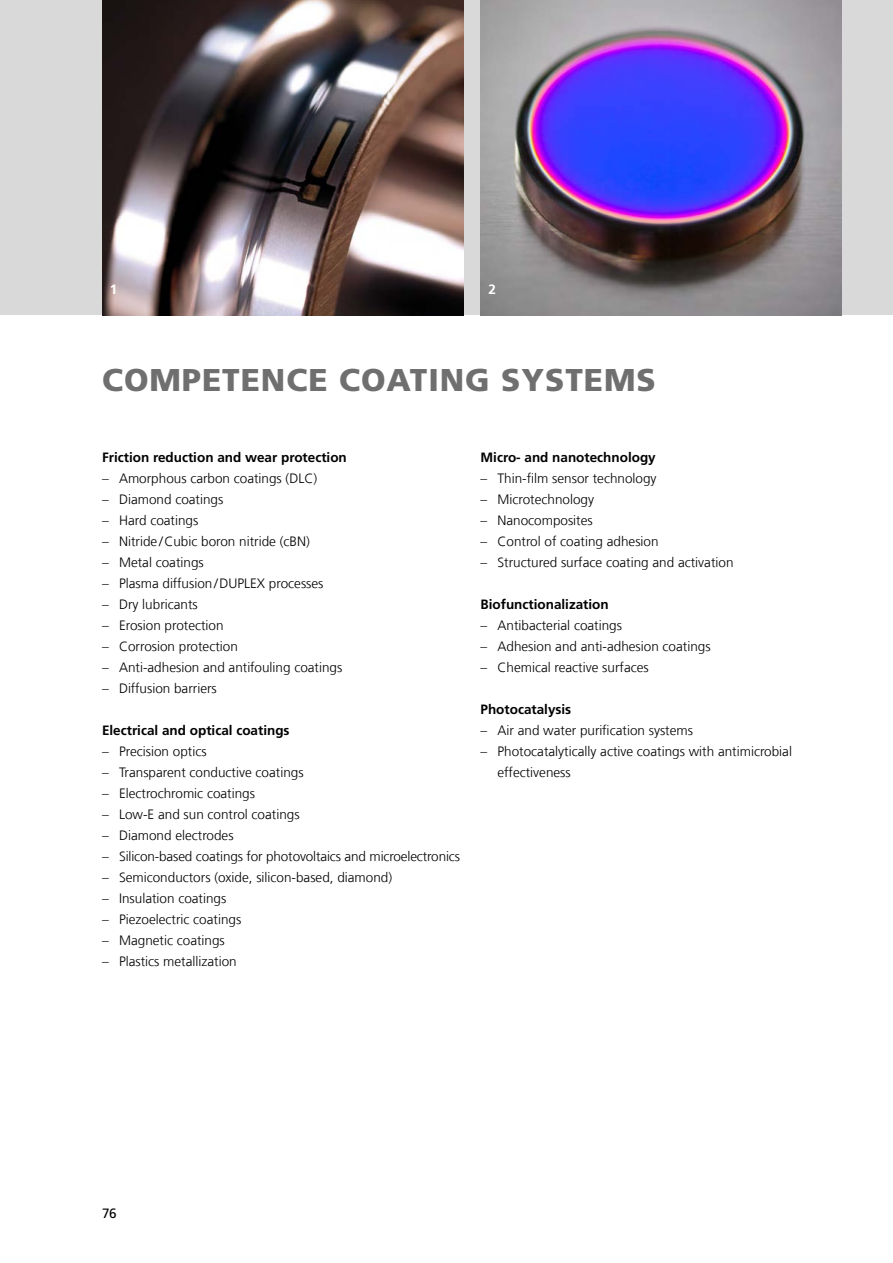
<style>
.page{position:relative;width:893px;height:1263px;background:#fff}
.page>*{position:absolute;margin:0;border:0;box-sizing:border-box;transform-origin:0 0}
.t1{font:900 31.5px "Frutiger LT Com";letter-spacing:.03em;color:#706f6f}
.t2{font:300 13.5px/21px "Frutiger LT Com";color:#000}
.t3{font:700 13.5px "Frutiger LT Com";color:#000}
.t4{font:13.5px "Frutiger LT Com";color:#000}
.t5{font:700 13.5px "Frutiger LT Com";color:#fff}
</style>
<div class="page">
<div style="left:0;top:0;width:893px;height:315px;background:#d9d9d9"></div>
<img style="left:102px;top:0;width:361px;height:315px">
<img style="left:480px;top:0;width:362px;height:315px">
<p class="t5" style="left:110px;top:281px;width:9px">1</p>
<p class="t5" style="left:488px;top:281px;width:9px">2</p>
<p class="t1" style="left:102px;top:361px;width:555px">COMPETENCE COATING SYSTEMS</p>
<p class="t3" style="left:102px;top:449px;width:246px">Friction reduction and wear protection</p>
<p class="t2" style="left:102px;top:468px;width:217px">– Amorphous carbon coatings (DLC)</p>
<p class="t2" style="left:102px;top:489px;width:123px">– Diamond coatings</p>
<p class="t2" style="left:102px;top:510px;width:98px">– Hard coatings</p>
<p class="t2" style="left:102px;top:531px;width:209px">– Nitride/Cubic boron nitride (cBN)</p>
<p class="t2" style="left:102px;top:552px;width:103px">– Metal coatings</p>
<p class="t2" style="left:102px;top:573px;width:223px">– Plasma diffusion/DUPLEX processes</p>
<p class="t2" style="left:102px;top:594px;width:97px">– Dry lubricants</p>
<p class="t2" style="left:102px;top:615px;width:123px">– Erosion protection</p>
<p class="t2" style="left:102px;top:636px;width:137px">– Corrosion protection</p>
<p class="t2" style="left:102px;top:657px;width:242px">– Anti-adhesion and antifouling coatings</p>
<p class="t2" style="left:102px;top:678px;width:116px">– Diffusion barriers</p>
<p class="t3" style="left:102px;top:722px;width:189px">Electrical and optical coatings</p>
<p class="t2" style="left:102px;top:741px;width:106px">– Precision optics</p>
<p class="t2" style="left:102px;top:762px;width:203px">– Transparent conductive coatings</p>
<p class="t2" style="left:102px;top:783px;width:155px">– Electrochromic coatings</p>
<p class="t2" style="left:102px;top:804px;width:199px">– Low-E and sun control coatings</p>
<p class="t2" style="left:102px;top:825px;width:133px">– Diamond electrodes</p>
<p class="t2" style="left:102px;top:846px;width:359px">– Silicon-based coatings for photovoltaics and microelectronics</p>
<p class="t2" style="left:102px;top:867px;width:292px">– Semiconductors (oxide, silicon-based, diamond)</p>
<p class="t2" style="left:102px;top:888px;width:126px">– Insulation coatings</p>
<p class="t2" style="left:102px;top:909px;width:141px">– Piezoelectric coatings</p>
<p class="t2" style="left:102px;top:930px;width:124px">– Magnetic coatings</p>
<p class="t2" style="left:102px;top:951px;width:136px">– Plastics metallization</p>
<p class="t3" style="left:480px;top:449px;width:177px">Micro- and nanotechnology</p>
<p class="t2" style="left:480px;top:468px;width:178px">– Thin-film sensor technology</p>
<p class="t2" style="left:480px;top:489px;width:115px">– Microtechnology</p>
<p class="t2" style="left:480px;top:510px;width:114px">– Nanocomposites</p>
<p class="t2" style="left:480px;top:531px;width:180px">– Control of coating adhesion</p>
<p class="t2" style="left:480px;top:552px;width:255px">– Structured surface coating and activation</p>
<p class="t3" style="left:480px;top:596px;width:130px">Biofunctionalization</p>
<p class="t2" style="left:480px;top:615px;width:143px">– Antibacterial coatings</p>
<p class="t2" style="left:480px;top:636px;width:232px">– Adhesion and anti-adhesion coatings</p>
<p class="t2" style="left:480px;top:657px;width:170px">– Chemical reactive surfaces</p>
<p class="t3" style="left:480px;top:701px;width:92px">Photocatalysis</p>
<p class="t2" style="left:480px;top:720px;width:214px">– Air and water purification systems</p>
<p class="t2" style="left:497px;top:741px;width:296px;text-indent:-17px">– Photocatalytically active coatings with antimicrobial effectiveness</p>
<p class="t4" style="left:102px;top:1205px;width:16px">76</p>
</div>
